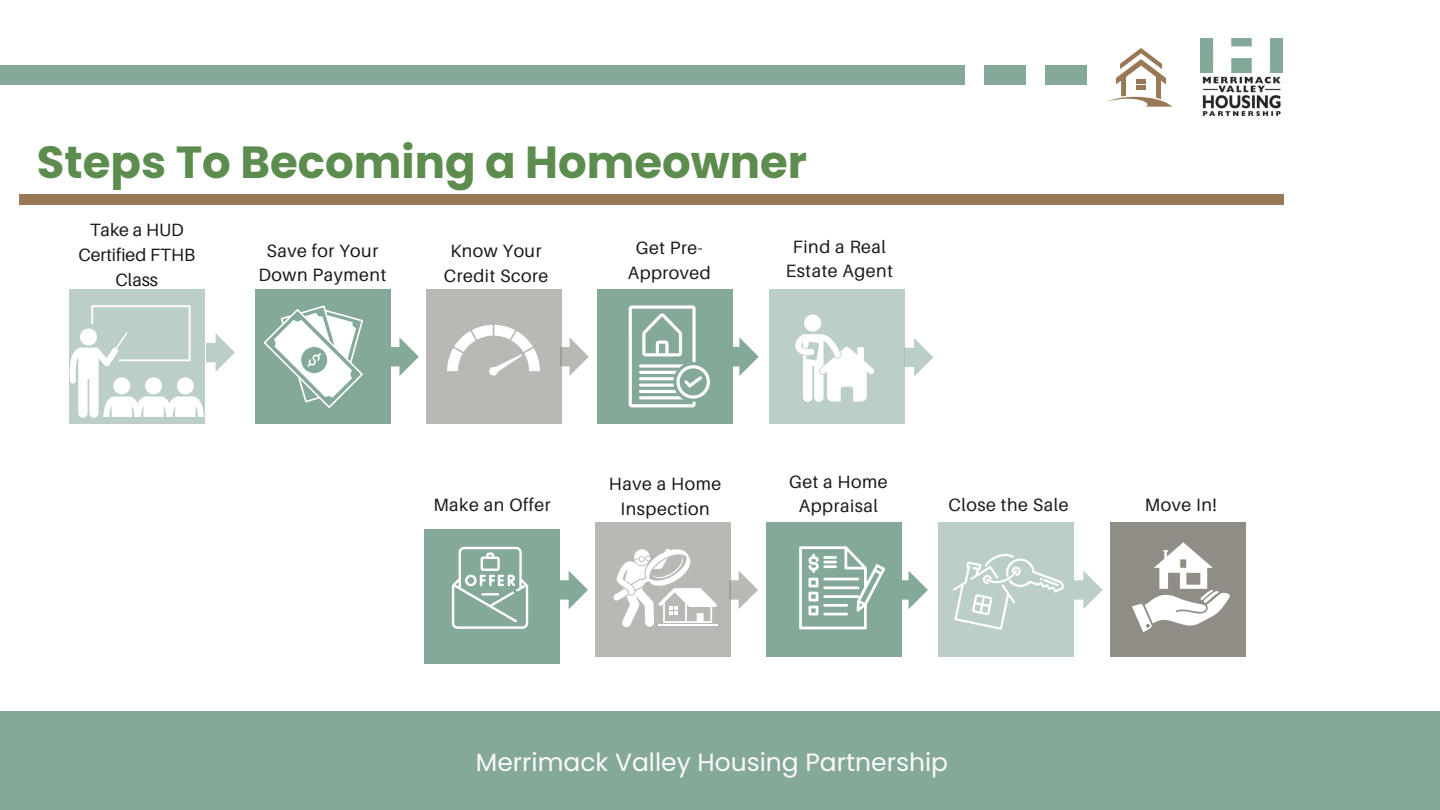
<style>
.page{position:relative;width:1440px;height:810px;background:#fff}
.page>*{position:absolute;margin:0;border:0;box-sizing:border-box;transform-origin:0 0}
.t1{font:700 45px "Poppins";color:#5c8c4e}
.t2{font:25px "Poppins";color:#fbfaf8}
.t3{font:17.8px/24.7px "Aileron";letter-spacing:.03em;color:#191919;text-align:center}
.t4{font:17.8px/24.8px "Aileron";color:#191919;text-align:center}
</style>
<div class="page">
<div style="left:0;top:711px;width:1440px;height:99px;background:#84a999"></div>
<div style="left:424px;top:529px;width:136px;height:135px;background:#84a999"></div>
<div style="left:595px;top:523px;width:135px;height:134px;background:#bab8b4"></div>
<div style="left:766px;top:523px;width:135px;height:134px;background:#84a999"></div>
<div style="left:938px;top:523px;width:136px;height:134px;background:#bbcfc7"></div>
<div style="left:1111px;top:523px;width:135px;height:134px;background:#908d87"></div>
<svg style="left:901px;top:571px;width:27px;height:38px"></svg>
<svg style="left:560px;top:571px;width:28px;height:38px"></svg>
<svg style="left:1074px;top:571px;width:29px;height:38px"></svg>
<svg style="left:729px;top:571px;width:29px;height:38px"></svg>
<svg style="left:452px;top:547px;width:76px;height:82px"></svg>
<svg style="left:953px;top:554px;width:111px;height:76px"></svg>
<svg style="left:613px;top:549px;width:104px;height:78px"></svg>
<hr style="left:658px;top:624px;width:59px;height:2px;background:#fff">
<svg style="left:799px;top:546px;width:86px;height:83px"></svg>
<svg style="left:1132px;top:542px;width:98px;height:90px"></svg>
<div style="left:0;top:65px;width:965px;height:20px;background:#84a999"></div>
<div style="left:984px;top:65px;width:42px;height:20px;background:#84a999"></div>
<div style="left:1045px;top:65px;width:42px;height:20px;background:#84a999"></div>
<svg style="left:1107px;top:48px;width:65px;height:58px"></svg>
<img style="left:1201px;top:39px;width:82px;height:76px">
<div style="left:19px;top:194px;width:1265px;height:11px;background:#997855"></div>
<div style="left:255px;top:290px;width:135px;height:134px;background:#84a999"></div>
<div style="left:426px;top:290px;width:135px;height:134px;background:#bab8b4"></div>
<div style="left:597px;top:290px;width:135px;height:134px;background:#84a999"></div>
<div style="left:769px;top:290px;width:135px;height:134px;background:#bbcfc7"></div>
<svg style="left:732px;top:337px;width:27px;height:39px"></svg>
<svg style="left:390px;top:337px;width:29px;height:39px"></svg>
<svg style="left:904px;top:338px;width:29px;height:39px"></svg>
<svg style="left:560px;top:337px;width:29px;height:39px"></svg>
<svg style="left:264px;top:305px;width:99px;height:103px"></svg>
<svg style="left:447px;top:325px;width:93px;height:51px"></svg>
<svg style="left:629px;top:305px;width:81px;height:102px"></svg>
<svg style="left:795px;top:314px;width:80px;height:88px"></svg>
<div style="left:70px;top:290px;width:135px;height:134px;background:#bbcfc7"></div>
<svg style="left:70px;top:305px;width:165px;height:113px"></svg>
<p class="t1" style="left:37px;top:131px;width:772px">Steps To Becoming a Homeowner</p>
<p class="t4" style="left:78px;top:217px;width:118px">Take a HUD<br>Certified FTHB<br>Class</p>
<p class="t3" style="left:258px;top:238px;width:129px">Save for Your<br>Down Payment</p>
<p class="t3" style="left:444px;top:238px;width:106px">Know Your<br>Credit Score</p>
<p class="t3" style="left:628px;top:236px;width:85px">Get Pre-<br>Approved</p>
<p class="t3" style="left:786px;top:234px;width:109px">Find a Real<br>Estate Agent</p>
<p class="t3" style="left:433px;top:492px;width:119px">Make an Offer</p>
<p class="t3" style="left:609px;top:471px;width:114px">Have a Home<br>Inspection</p>
<h1 class="t3" style="left:789px;top:469px;width:100px">Get a Home<br>Appraisal</h1>
<p class="t3" style="left:949px;top:492px;width:121px">Close the Sale</p>
<p class="t3" style="left:1145px;top:492px;width:74px">Move In!</p>
<p class="t2" style="left:476px;top:744px;width:474px">Merrimack Valley Housing Partnership</p>
</div>
